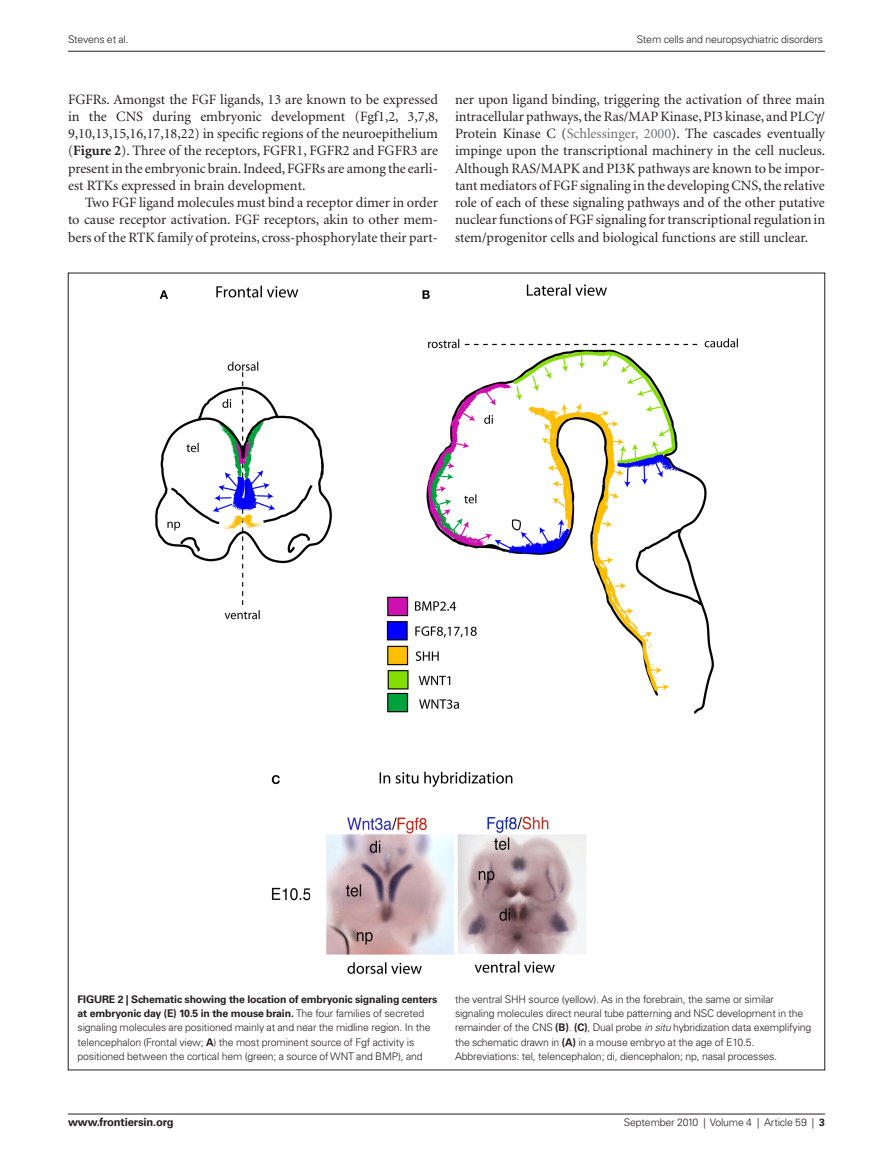
<style>
.page{position:relative;width:893px;height:1170px;background:#fff}
.page>*{position:absolute;margin:0;border:0;box-sizing:border-box;transform-origin:0 0}
.ART_tx{font:14.25px/17.2px "Minion";color:#231f20;text-align:justify}
.ART_tx1{font:14.25px/17.2px "Minion";letter-spacing:-.005em;color:#231f20;text-align:justify}
.t1{font:700 11.25px "Univers";letter-spacing:-.015em;color:#231f20}
.FIGURE_tx{font:300 10.5px/14.2px "Univers";letter-spacing:-.015em;color:#231f20}
.RH{font:300 10.5px "Univers";letter-spacing:-.015em;color:#231f20}
.s1{font-weight:700}
.s2{color:#6c6d70}
.s3{font-style:italic}
</style>
<div class="page">
<hr style="left:68px;top:1113px;width:757px;height:1px;background:#231f20">
<hr style="left:68px;top:51px;width:757px;height:1px;background:#231f20">
<img style="left:155px;top:283px;width:583px;height:690px">
<p class="RH" style="left:68px;top:33px;width:62px">Stevens et al.</p>
<p class="RH" style="left:637px;top:33px;width:188px">Stem cells and neuropsychiatric disorders</p>
<p class="ART_tx1" style="left:68px;top:91px;width:372px">FGFRs. Amongst the FGF ligands, 13 are known to be expressed in the CNS during embryonic development (Fgf1,2, 3,7,8, 9,10,13,15,16,17,18,22) in specific regions of the neuroepithelium (<span class="s1">Figure 2</span>). Three of the receptors, FGFR1, FGFR2 and FGFR3 are present in the embryonic brain. Indeed, FGFRs are among the earli&shy;est RTKs expressed in brain development.</p>
<p class="ART_tx" style="left:68px;top:194px;width:371px;text-indent:17px">Two FGF ligand molecules must bind a receptor dimer in order to cause receptor activation. FGF receptors, akin to other mem&shy;bers of the RTK family of proteins, cross-phosphorylate their part-</p>
<p class="ART_tx" style="left:455px;top:91px;width:372px">ner upon ligand binding, triggering the activation of three main intracellular pathways, the Ras/MAP Kinase, PI3 kinase, and PLC / Protein Kinase C (<span class="s2">Schlessinger, 2000</span>). The cascades eventually impinge upon the transcriptional machinery in the cell nucleus.<br>Although RAS/MAPK and PI3K pathways are known to be impor&shy;tant mediators of FGF signaling in the developing CNS, the relative role of each of these signaling pathways and of the other putative nuclear functions of FGF signaling for transcriptional regulation in stem/progenitor cells and biological functions are still unclear.</p>
<p class="FIGURE_tx" style="left:78px;top:992px;width:361px"><span class="s1">Figure 2 | Schematic showing the location of embryonic signaling centers at embryonic day (E) 10.5 in the mouse brain.</span> The four families of secreted signaling molecules are positioned mainly at and near the midline region. In the telencephalon (Frontal view; <span class="s1">A</span>) the most prominent source of Fgf activity is positioned between the cortical hem (green; a source of WNT and BMP), and</p>
<p class="FIGURE_tx" style="left:455px;top:992px;width:358px">the ventral SHH source (yellow). As in the forebrain, the same or similar signaling molecules direct neural tube patterning and NSC development in the remainder of the CNS <span class="s1">(B)</span>. <span class="s1">(C)</span>, Dual probe <span class="s3">in situ</span> hybridization data exemplifying the schematic drawn in <span class="s1">(A)</span> in a mouse embryo at the age of E10.5.<br>Abbreviations: tel, telencephalon; di, diencephalon; np, nasal processes.</p>
<p class="t1" style="left:68px;top:1115px;width:107px">www.frontiersin.org</p>
<p class="FIGURE_tx" style="left:624px;top:1115px;width:202px">September 2010 | Volume 4 | Article 59 | <span class="s1">3</span></p>
</div>
